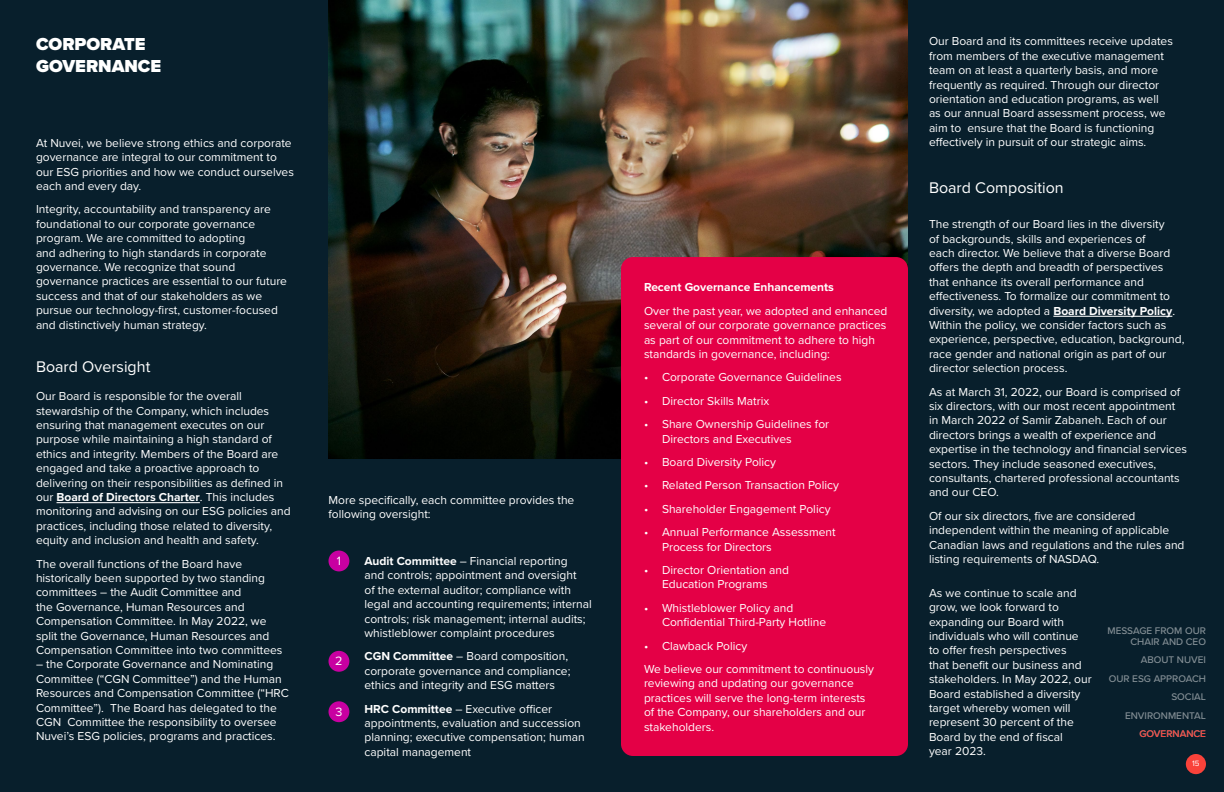
<style>
.page{position:relative;width:1224px;height:792px;background:#081f2c}
.page>*{position:absolute;margin:0;border:0;box-sizing:border-box;transform-origin:0 0}
.t1{font:900 18px/21.6px "Proxima Nova";color:#fff}
.t2{font:16px "Proxima Nova";color:#fff}
.t3{font:12.5px "Proxima Nova";color:#fff}
.t4{font:12px/14.4px "Proxima Nova";color:#fff}
.t5{font:700 12px "Proxima Nova";color:#fff}
.t6{font:500 10px/18.5px "Proxima Nova";color:#848f95;text-align:right}
.t7{font:500 10px "Proxima Nova";color:#f9423a}
.t8{font:8px "Proxima Nova";color:#fff}
.s1{font-weight:700}
</style>
<div class="page">
<div style="left:1186px;top:754px;width:20px;height:20px;background:#f9423a;border-radius:50%"></div>
<hr style="left:57px;top:502px;width:143px;height:1px;background:#fff">
<div style="left:328px;top:551px;width:21px;height:20px;background:#c800a1;border-radius:50%"></div>
<div style="left:328px;top:651px;width:21px;height:21px;background:#c800a1;border-radius:50%"></div>
<div style="left:328px;top:701px;width:21px;height:21px;background:#c800a1;border-radius:50%"></div>
<img style="left:328px;top:0;width:580px;height:459px">
<hr style="left:1053px;top:316px;width:119px;height:1px;background:#fff">
<div style="left:621px;top:257px;width:287px;height:499px;background:#e40046;border-radius:12px"></div>
<h1 class="t1" style="left:36px;top:33px;width:127px">CORPORATE<br>GOVERNANCE</h1>
<p class="t4" style="left:36px;top:135px;width:259px">At Nuvei, we believe strong ethics and corporate governance are integral to our commitment to our ESG priorities and how we conduct ourselves each and every day.</p>
<p class="t4" style="left:36px;top:202px;width:253px">Integrity, accountability and transparency are foundational to our corporate governance program. We are committed to adopting<br>and adhering to high standards in corporate governance. We recognize that sound governance practices are essential to our future success and that of our stakeholders as we pursue our technology-first, customer-focused and distinctively human strategy.</p>
<h2 class="t2" style="left:36px;top:355px;width:116px">Board Oversight</h2>
<p class="t4" style="left:36px;top:388px;width:256px">Our Board is responsible for the overall stewardship of the Company, which includes ensuring that management executes on our purpose while maintaining a high standard of ethics and integrity. Members of the Board are engaged and take a proactive approach to delivering on their responsibilities as defined in our <span class="s1">Board of Directors Charter</span>. This includes monitoring and advising on our ESG policies and practices, including those related to diversity, equity and inclusion and health and safety.</p>
<p class="t4" style="left:36px;top:556px;width:248px">The overall functions of the Board have historically been supported by two standing committees – the Audit Committee and<br>the Governance, Human Resources and Compensation Committee. In May 2022, we split the Governance, Human Resources and Compensation Committee into two committees</p>
<p class="t4" style="left:36px;top:657px;width:254px">– the Corporate Governance and Nominating Committee (“CGN Committee”) and the Human Resources and Compensation Committee (“HRC Committee”). The Board has delegated to the CGN Committee the responsibility to oversee Nuvei’s ESG policies, programs and practices.</p>
<p class="t4" style="left:328px;top:492px;width:247px">More specifically, each committee provides the following oversight:</p>
<p class="t4" style="left:364px;top:553px;width:229px"><span class="s1">Audit Committee</span> – Financial reporting<br>and controls; appointment and oversight<br>of the external auditor; compliance with legal and accounting requirements; internal controls; risk management; internal audits; whistleblower complaint procedures</p>
<p class="t4" style="left:364px;top:649px;width:207px"><span class="s1">CGN Committee</span> – Board composition, corporate governance and compliance; ethics and integrity and ESG matters</p>
<p class="t4" style="left:364px;top:701px;width:222px"><span class="s1">HRC Committee</span> – Executive officer appointments, evaluation and succession planning; executive compensation; human capital management</p>
<p class="t3" style="left:337px;top:551px;width:6px">1</p>
<p class="t3" style="left:335px;top:652px;width:9px">2</p>
<p class="t3" style="left:335px;top:702px;width:8px">3</p>
<p class="t5" style="left:644px;top:279px;width:192px">Recent Governance Enhancements</p>
<p class="t4" style="left:644px;top:303px;width:245px">Over the past year, we adopted and enhanced several of our corporate governance practices as part of our commitment to adhere to high standards in governance, including:</p>
<p class="t4" style="left:644px;top:370px;width:199px">• Corporate Governance Guidelines</p>
<p class="t4" style="left:644px;top:393px;width:127px">• Director Skills Matrix</p>
<p class="t4" style="left:662px;top:417px;width:169px;text-indent:-18px">• Share Ownership Guidelines for<br>Directors and Executives</p>
<p class="t4" style="left:644px;top:454px;width:134px">• Board Diversity Policy</p>
<p class="t4" style="left:644px;top:478px;width:197px">• Related Person Transaction Policy</p>
<p class="t4" style="left:644px;top:501px;width:188px">• Shareholder Engagement Policy</p>
<p class="t4" style="left:662px;top:525px;width:175px;text-indent:-18px">• Annual Performance Assessment<br>Process for Directors</p>
<p class="t4" style="left:644px;top:562px;width:146px;text-align:center">• Director Orientation and<br>Education Programs</p>
<p class="t4" style="left:662px;top:600px;width:166px;text-indent:-18px">• Whistleblower Policy and<br>Confidential Third-Party Hotline</p>
<p class="t4" style="left:644px;top:633px;width:232px;line-height:23.4px">• Clawback Policy<br>We believe our commitment to continuously</p>
<p class="t4" style="left:644px;top:676px;width:223px">reviewing and updating our governance practices will serve the long-term interests of the Company, our shareholders and our stakeholders.</p>
<p class="t4" style="left:929px;top:34px;width:245px">Our Board and its committees receive updates from members of the executive management team on at least a quarterly basis, and more frequently as required. Through our director orientation and education programs, as well as our annual Board assessment process, we aim to ensure that the Board is functioning effectively in pursuit of our strategic aims.</p>
<h2 class="t2" style="left:929px;top:175px;width:136px">Board Composition</h2>
<p class="t4" style="left:929px;top:216px;width:257px">The strength of our Board lies in the diversity<br>of backgrounds, skills and experiences of<br>each director. We believe that a diverse Board offers the depth and breadth of perspectives that enhance its overall performance and effectiveness. To formalize our commitment to diversity, we adopted a <span class="s1">Board Diversity Policy</span>.<br>Within the policy, we consider factors such as experience, perspective, education, background, race gender and national origin as part of our director selection process.</p>
<p class="t4" style="left:929px;top:384px;width:260px">As at March 31, 2022, our Board is comprised of six directors, with our most recent appointment in March 2022 of Samir Zabaneh. Each of our directors brings a wealth of experience and expertise in the technology and financial services sectors. They include seasoned executives, consultants, chartered professional accountants and our CEO.</p>
<p class="t4" style="left:929px;top:508px;width:257px">Of our six directors, five are considered independent within the meaning of applicable Canadian laws and regulations and the rules and listing requirements of NASDAQ.</p>
<p class="t4" style="left:929px;top:585px;width:164px">As we continue to scale and grow, we look forward to expanding our Board with individuals who will continue to offer fresh perspectives<br>that benefit our business and stakeholders. In May 2022, our<br>Board established a diversity target whereby women will represent 30 percent of the<br>Board by the end of fiscal<br>year 2023.</p>
<p class="t6" style="left:1107px;top:625px;width:100px;line-height:11px">MESSAGE FROM OUR<br>CHAIR AND CEO</p>
<p class="t6" style="left:1109px;top:650px;width:99px">ABOUT NUVEI<br>OUR ESG APPROACH<br>SOCIAL<br>ENVIRONMENTAL</p>
<p class="t7" style="left:1139px;top:726px;width:68px">GOVERNANCE</p>
<p class="t8" style="left:1192px;top:758px;width:9px">15</p>
</div>
